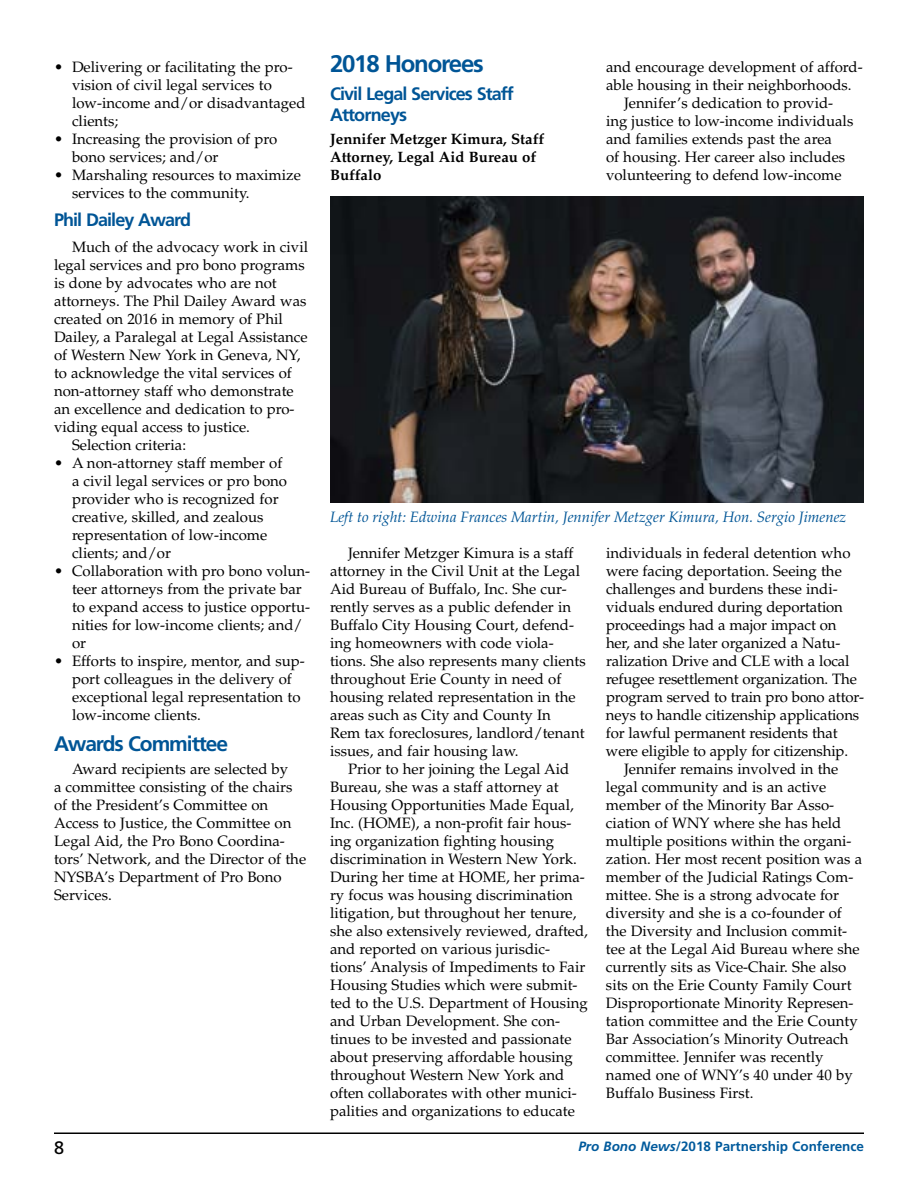
<style>
.page{position:relative;width:918px;height:1188px;background:#fff}
.page>*{position:absolute;margin:0;border:0;box-sizing:border-box;transform-origin:0 0}
.t1{font:700 24px "Frutiger";letter-spacing:-.05em;color:#005596}
.t2{font:700 21px "Frutiger";letter-spacing:-.05em;color:#005596}
.t3{font:700 18px/21px "Frutiger";letter-spacing:-.05em;color:#005596}
.t4{font:18px "Frutiger";color:#000}
.t5{font:15px/18px "Palatino";color:#000}
.t6{font:italic 15px "Palatino";color:#005596}
.t7{font:700 15px/18px "Palatino";color:#000}
.t8{font:700 13.5px "Frutiger";color:#005a9c}
.s1{font-style:italic}
</style>
<div class="page">
<hr style="left:54px;top:1132px;width:810px;height:2px;background:#000">
<img style="left:330px;top:197px;width:534px;height:305px">
<p class="t5" style="left:72px;top:58px;width:235px;text-indent:-18px">• Delivering or facilitating the pro&shy;vision of civil legal services to low-income and/or disadvantaged clients;</p>
<p class="t5" style="left:72px;top:130px;width:207px;text-indent:-18px">• Increasing the provision of pro bono services; and/or</p>
<p class="t5" style="left:72px;top:166px;width:230px;text-indent:-18px">• Marshaling resources to maximize services to the community.</p>
<p class="t3" style="left:54px;top:209px;width:139px">Phil Dailey Award</p>
<p class="t5" style="left:72px;top:238px;width:238px">Much of the advocacy work in civil</p>
<p class="t5" style="left:54px;top:256px;width:252px">legal services and pro bono programs</p>
<p class="t5" style="left:54px;top:274px;width:224px">is done by advocates who are not</p>
<p class="t5" style="left:54px;top:292px;width:254px">attorneys. The Phil Dailey Award was</p>
<p class="t5" style="left:54px;top:310px;width:230px">created on 2016 in memory of Phil</p>
<p class="t5" style="left:54px;top:328px;width:255px">Dailey, a Paralegal at Legal Assistance</p>
<p class="t5" style="left:54px;top:346px;width:248px">of Western New York in Geneva, NY,</p>
<p class="t5" style="left:54px;top:364px;width:239px">to acknowledge the vital services of</p>
<p class="t5" style="left:54px;top:382px;width:241px">non-attorney staff who demonstrate</p>
<p class="t5" style="left:54px;top:400px;width:242px">an excellence and dedication to pro-</p>
<p class="t5" style="left:54px;top:418px;width:198px">viding equal access to justice.</p>
<p class="t5" style="left:72px;top:436px;width:116px">Selection criteria:</p>
<p class="t5" style="left:72px;top:454px;width:217px;text-indent:-18px">• A non-attorney staff member of a civil legal services or pro bono provider who is recognized for creative, skilled, and zealous representation of low-income clients; and/or</p>
<p class="t5" style="left:72px;top:562px;width:240px;text-indent:-18px">• Collaboration with pro bono volun&shy;teer attorneys from the private bar to expand access to justice opportu&shy;nities for low-income clients; and/ or</p>
<p class="t5" style="left:72px;top:652px;width:234px;text-indent:-18px">• Efforts to inspire, mentor, and sup&shy;port colleagues in the delivery of exceptional legal representation to low-income clients.</p>
<h2 class="t2" style="left:54px;top:731px;width:176px">Awards Committee</h2>
<p class="t5" style="left:54px;top:760px;width:254px;text-indent:18px">Award recipients are selected by<br>a committee consisting of the chairs of the President’s Committee on<br>Access to Justice, the Committee on<br>Legal Aid, the Pro Bono Coordina&shy;tors’ Network, and the Director of the<br>NYSBA’s Department of Pro Bono<br>Services.</p>
<h1 class="t1" style="left:330px;top:50px;width:155px">2018 Honorees</h1>
<p class="t3" style="left:330px;top:83px;width:185px">Civil Legal Services Staff<br>Attorneys</p>
<p class="t7" style="left:330px;top:130px;width:216px">Jennifer Metzger Kimura, Staff<br>Attorney, Legal Aid Bureau of<br>Buffalo</p>
<p class="t5" style="left:606px;top:58px;width:258px">and encourage development of afford-</p>
<p class="t5" style="left:606px;top:76px;width:247px">able housing in their neighborhoods.</p>
<p class="t5" style="left:624px;top:94px;width:211px">Jennifer’s dedication to provid-</p>
<p class="t5" style="left:606px;top:112px;width:249px">ing justice to low-income individuals</p>
<p class="t5" style="left:606px;top:130px;width:228px">and families extends past the area</p>
<p class="t5" style="left:606px;top:148px;width:241px">of housing. Her career also includes</p>
<p class="t5" style="left:606px;top:166px;width:237px">volunteering to defend low-income</p>
<p class="t6" style="left:330px;top:508px;width:518px">Left to right: Edwina Frances Martin, Jennifer Metzger Kimura, Hon. Sergio Jimenez</p>
<p class="t5" style="left:330px;top:544px;width:257px;text-indent:18px">Jennifer Metzger Kimura is a staff attorney in the Civil Unit at the Legal Aid Bureau of Buffalo, Inc. She cur&shy;rently serves as a public defender in Buffalo City Housing Court, defend&shy;ing homeowners with code viola&shy;tions. She also represents many clients throughout Erie County in need of housing related representation in the areas such as City and County In<br>Rem tax foreclosures, landlord/tenant issues, and fair housing law.</p>
<p class="t5" style="left:330px;top:760px;width:260px;text-indent:18px">Prior to her joining the Legal Aid Bureau, she was a staff attorney at Housing Opportunities Made Equal, Inc. (HOME), a non-profit fair hous&shy;ing organization fighting housing discrimination in Western New York.<br>During her time at HOME, her prima&shy;ry focus was housing discrimination litigation, but throughout her tenure, she also extensively reviewed, drafted, and reported on various jurisdic&shy;tions’ Analysis of Impediments to Fair Housing Studies which were submit&shy;ted to the U.S. Department of Housing and Urban Development. She con&shy;tinues to be invested and passionate about preserving affordable housing throughout Western New York and often collaborates with other munici&shy;palities and organizations to educate</p>
<p class="t5" style="left:606px;top:544px;width:246px">individuals in federal detention who</p>
<p class="t5" style="left:606px;top:562px;width:237px">were facing deportation. Seeing the</p>
<p class="t5" style="left:606px;top:580px;width:233px">challenges and burdens these indi-</p>
<p class="t5" style="left:606px;top:598px;width:239px">viduals endured during deportation</p>
<p class="t5" style="left:606px;top:616px;width:232px">proceedings had a major impact on</p>
<p class="t5" style="left:606px;top:634px;width:236px">her, and she later organized a Natu-</p>
<p class="t5" style="left:606px;top:652px;width:245px">ralization Drive and CLE with a local</p>
<p class="t5" style="left:606px;top:670px;width:252px">refugee resettlement organization. The</p>
<p class="t5" style="left:606px;top:688px;width:259px">program served to train pro bono attor-</p>
<p class="t5" style="left:606px;top:706px;width:255px">neys to handle citizenship applications</p>
<p class="t5" style="left:606px;top:724px;width:233px">for lawful permanent residents that</p>
<p class="t5" style="left:606px;top:742px;width:244px">were eligible to apply for citizenship.</p>
<p class="t5" style="left:624px;top:760px;width:216px">Jennifer remains involved in the</p>
<p class="t5" style="left:606px;top:778px;width:222px">legal community and is an active</p>
<p class="t5" style="left:606px;top:796px;width:230px">member of the Minority Bar Asso-</p>
<p class="t5" style="left:606px;top:814px;width:237px">ciation of WNY where she has held</p>
<p class="t5" style="left:606px;top:832px;width:247px">multiple positions within the organi-</p>
<p class="t5" style="left:606px;top:850px;width:258px">zation. Her most recent position was a</p>
<p class="t5" style="left:606px;top:868px;width:249px">member of the Judicial Ratings Com-</p>
<p class="t5" style="left:606px;top:886px;width:235px">mittee. She is a strong advocate for</p>
<p class="t5" style="left:606px;top:904px;width:237px">diversity and she is a co-founder of</p>
<p class="t5" style="left:606px;top:922px;width:243px">the Diversity and Inclusion commit-</p>
<p class="t5" style="left:606px;top:940px;width:255px">tee at the Legal Aid Bureau where she</p>
<p class="t5" style="left:606px;top:958px;width:242px">currently sits as Vice-Chair. She also</p>
<p class="t5" style="left:606px;top:976px;width:247px">sits on the Erie County Family Court</p>
<p class="t5" style="left:606px;top:994px;width:249px">Disproportionate Minority Represen-</p>
<p class="t5" style="left:606px;top:1012px;width:253px">tation committee and the Erie County</p>
<p class="t5" style="left:606px;top:1030px;width:244px">Bar Association’s Minority Outreach</p>
<p class="t5" style="left:606px;top:1048px;width:219px">committee. Jennifer was recently</p>
<p class="t5" style="left:606px;top:1066px;width:248px">named one of WNY’s 40 under 40 by</p>
<p class="t5" style="left:606px;top:1084px;width:149px">Buffalo Business First.</p>
<p class="t4" style="left:54px;top:1137px;width:12px">8</p>
<p class="t8" style="left:578px;top:1139px;width:287px"><span class="s1">Pro Bono News</span>/2018 Partnership Conference</p>
</div>
